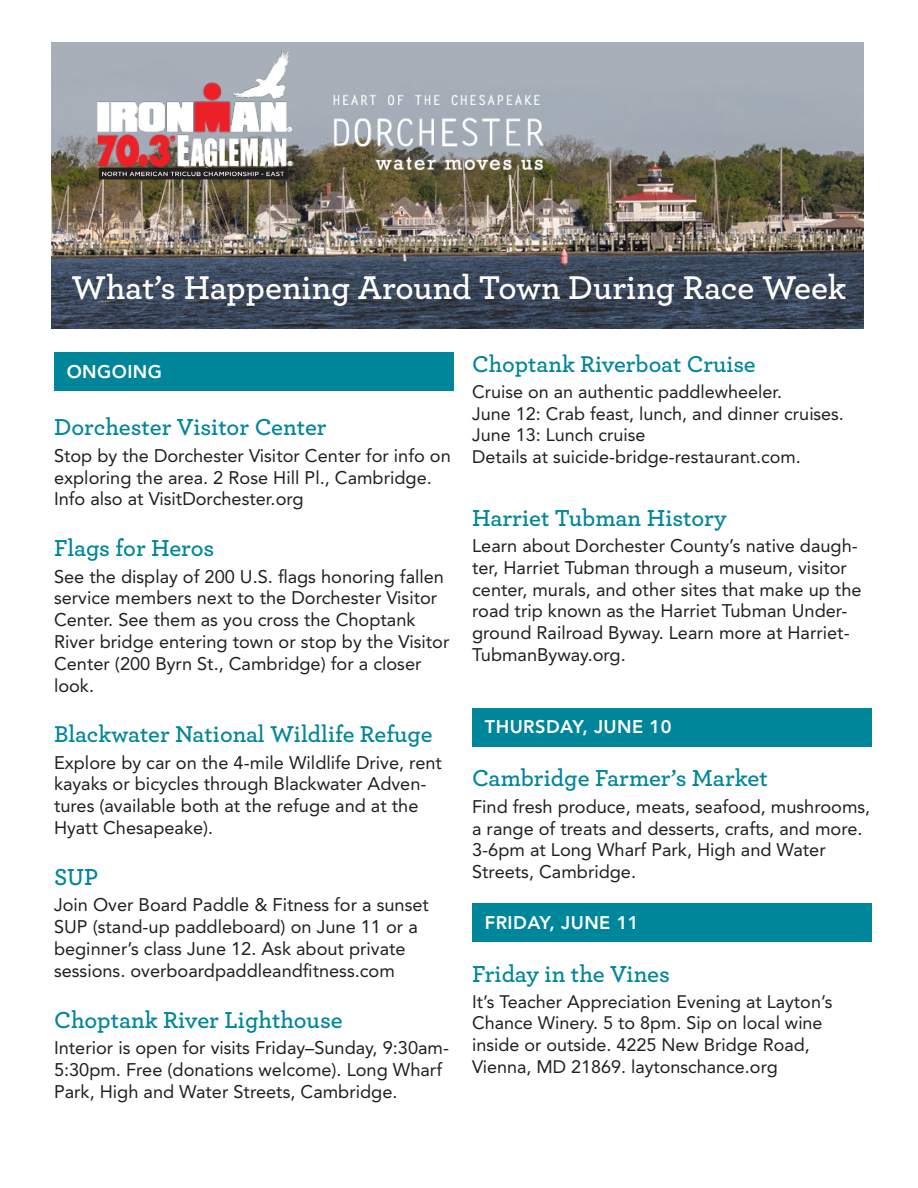
<style>
.page{position:relative;width:918px;height:1188px;background:#fff}
.page>*{position:absolute;margin:0;border:0;box-sizing:border-box;transform-origin:0 0}
.t1{font:600 34.5px "Archer";color:#fff}
.B_Head{font:600 24.3px "Archer";color:#00869a}
.B_Head-2{font:600 24px "Archer";color:#00869a}
.t2{font:18.15px/21.8px "Avenir LT";color:#231f20}
.t3{font:800 18.15px "Avenir LT";letter-spacing:.025em;color:#fff}
.t4{font:18px/21.6px "Avenir LT";color:#231f20}
</style>
<div class="page">
<img style="left:52px;top:43px;width:812px;height:285px">
<img style="left:333px;top:95px;width:210px;height:75px">
<div style="left:54px;top:353px;width:400px;height:38px;background:#00869a"></div>
<div style="left:472px;top:708px;width:400px;height:39px;background:#00869a"></div>
<div style="left:472px;top:904px;width:400px;height:38px;background:#00869a"></div>
<img style="left:94px;top:167px;width:206px;height:14px">
<img style="left:76px;top:50px;width:245px;height:117px">
<p class="t1" style="left:72px;top:262px;width:776px">What’s Happening Around Town During Race Week</p>
<p class="t3" style="left:67px;top:361px;width:97px">ONGOING</p>
<p class="B_Head" style="left:54px;top:409px;width:274px">Dorchester Visitor Center</p>
<p class="t2" style="left:54px;top:445px;width:398px">Stop by the Dorchester Visitor Center for info on exploring the area. 2 Rose Hill Pl., Cambridge.<br>Info also at VisitDorchester.org</p>
<p class="B_Head" style="left:54px;top:530px;width:162px">Flags for Heros</p>
<p class="t2" style="left:54px;top:566px;width:397px">See the display of 200 U.S. flags honoring fallen service members next to the Dorchester Visitor Center. See them as you cross the Choptank River bridge entering town or stop by the Visitor Center (200 Byrn St., Cambridge) for a closer look.</p>
<p class="B_Head-2" style="left:54px;top:716px;width:380px">Blackwater National Wildlife Refuge</p>
<p class="t2" style="left:54px;top:752px;width:389px">Explore by car on the 4-mile Wildlife Drive, rent kayaks or bicycles through Blackwater Adven&shy;tures (available both at the refuge and at the Hyatt Chesapeake).</p>
<p class="B_Head" style="left:54px;top:859px;width:46px">SUP</p>
<p class="t2" style="left:54px;top:894px;width:376px">Join Over Board Paddle &amp; Fitness for a sunset SUP (stand-up paddleboard) on June 11 or a beginner’s class June 12. Ask about private sessions. overboardpaddleandfitness.com</p>
<p class="B_Head" style="left:54px;top:1001px;width:290px">Choptank River Lighthouse</p>
<p class="t2" style="left:54px;top:1037px;width:397px">Interior is open for visits Friday–Sunday, 9:30am-<br>5:30pm. Free (donations welcome). Long Wharf<br>Park, High and Water Streets, Cambridge.</p>
<p class="B_Head-2" style="left:472px;top:346px;width:285px">Choptank Riverboat Cruise</p>
<p class="t4" style="left:472px;top:381px;width:312px">Cruise on an authentic paddlewheeler.</p>
<p class="t4" style="left:472px;top:403px;width:373px">June 12: Crab feast, lunch, and dinner cruises.<br>June 13: Lunch cruise</p>
<p class="t4" style="left:472px;top:446px;width:330px">Details at suicide-bridge-restaurant.com.</p>
<p class="B_Head" style="left:472px;top:499px;width:256px">Harriet Tubman History</p>
<p class="t2" style="left:472px;top:535px;width:391px">Learn about Dorchester County’s native daugh&shy;ter, Harriet Tubman through a museum, visitor center, murals, and other sites that make up the road trip known as the Harriet Tubman Under&shy;ground Railroad Byway. Learn more at Harriet-TubmanByway.org.</p>
<p class="t3" style="left:485px;top:716px;width:188px">THURSDAY, JUNE 10</p>
<p class="B_Head" style="left:472px;top:760px;width:297px">Cambridge Farmer’s Market</p>
<p class="t2" style="left:472px;top:796px;width:400px">Find fresh produce, meats, seafood, mushrooms, a range of treats and desserts, crafts, and more.<br>3-6pm at Long Wharf Park, High and Water Streets, Cambridge.</p>
<p class="t3" style="left:485px;top:911px;width:155px">FRIDAY, JUNE 11</p>
<p class="B_Head" style="left:472px;top:955px;width:199px">Friday in the Vines</p>
<p class="t4" style="left:472px;top:991px;width:362px">It’s Teacher Appreciation Evening at Layton’s Chance Winery. 5 to 8pm. Sip on local wine inside or outside. 4225 New Bridge Road, Vienna, MD 21869. laytonschance.org</p>
</div>
